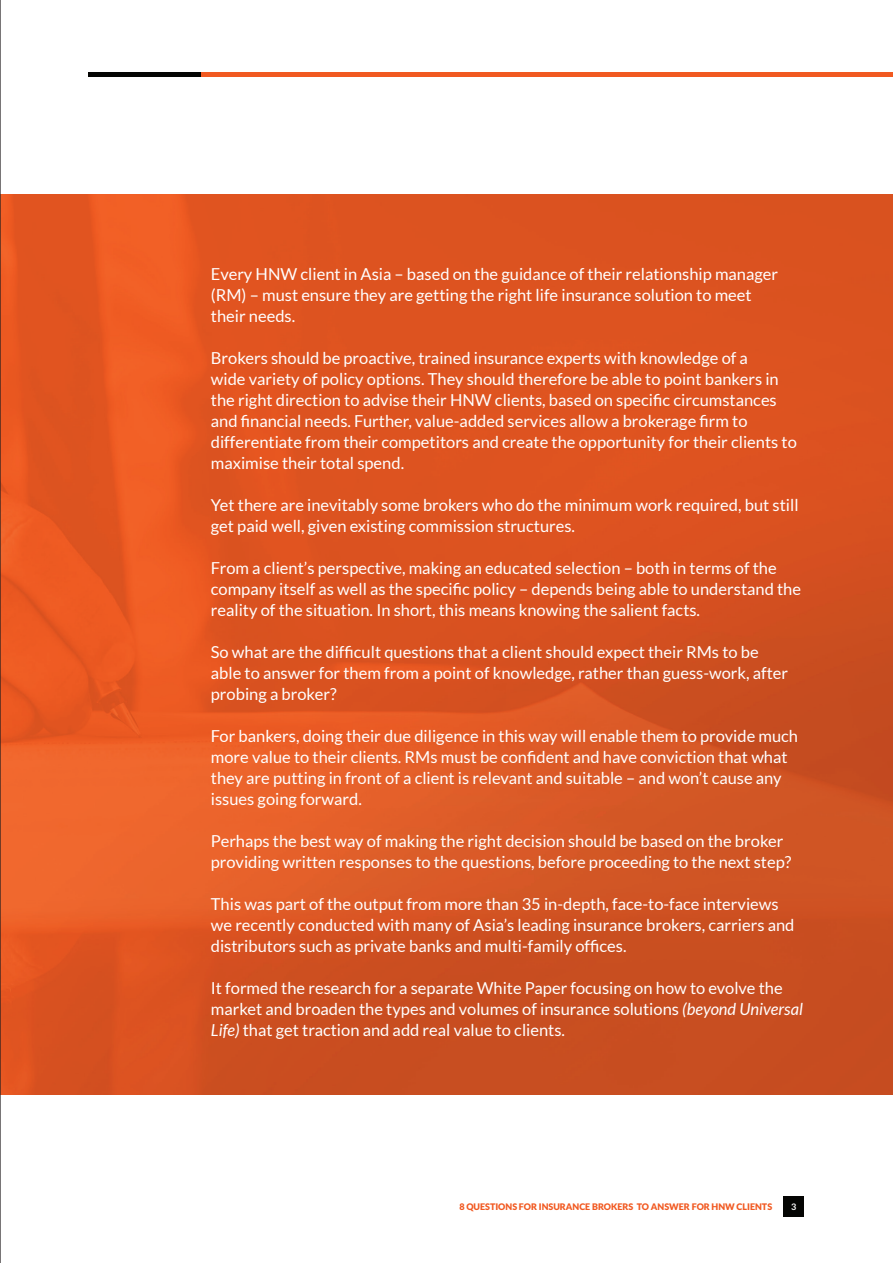
<style>
.page{position:relative;width:893px;height:1263px;background:#fff}
.page>*{position:absolute;margin:0;border:0;box-sizing:border-box;transform-origin:0 0}
.t1{font:16.5px/21px "Lato";color:#fff}
.t2{font:900 9px "Lato";color:#f15921}
.t3{font:700 9px "Lato";color:#fff}
.s1{font-style:italic}
</style>
<div class="page">
<div style="left:88px;top:72px;width:113px;height:5px;background:#040503"></div>
<div style="left:201px;top:72px;width:692px;height:5px;background:#f15921"></div>
<div style="left:783px;top:1196px;width:21px;height:21px;background:#040503"></div>
<img style="left:1px;top:195px;width:892px;height:900px">
<hr style="left:0;top:0;width:1px;height:1263px;background:#231f20">
<p class="t1" style="left:211px;top:263px;width:569px">Every HNW client in Asia – based on the guidance of their relationship manager (RM) – must ensure they are getting the right life insurance solution to meet their needs.</p>
<p class="t1" style="left:211px;top:347px;width:588px">Brokers should be proactive, trained insurance experts with knowledge of a<br>wide variety of policy options. They should therefore be able to point bankers in the right direction to advise their HNW clients, based on specific circumstances and financial needs. Further, value-added services allow a brokerage firm to differentiate from their competitors and create the opportunity for their clients to maximise their total spend.</p>
<p class="t1" style="left:211px;top:494px;width:589px">Yet there are inevitably some brokers who do the minimum work required, but still get paid well, given existing commission structures.</p>
<p class="t1" style="left:211px;top:557px;width:592px">From a client’s perspective, making an educated selection – both in terms of the company itself as well as the specific policy – depends being able to understand the reality of the situation. In short, this means knowing the salient facts.</p>
<p class="t1" style="left:211px;top:641px;width:579px">So what are the difficult questions that a client should expect their RMs to be able to answer for them from a point of knowledge, rather than guess-work, after probing a broker?</p>
<p class="t1" style="left:211px;top:725px;width:589px">For bankers, doing their due diligence in this way will enable them to provide much more value to their clients. RMs must be confident and have conviction that what they are putting in front of a client is relevant and suitable – and won’t cause any issues going forward.</p>
<p class="t1" style="left:211px;top:830px;width:582px">Perhaps the best way of making the right decision should be based on the broker providing written responses to the questions, before proceeding to the next step?</p>
<p class="t1" style="left:211px;top:893px;width:585px">This was part of the output from more than 35 in-depth, face-to-face interviews we recently conducted with many of Asia’s leading insurance brokers, carriers and distributors such as private banks and multi-family offices.</p>
<p class="t1" style="left:211px;top:977px;width:594px">It formed the research for a separate White Paper focusing on how to evolve the market and broaden the types and volumes of insurance solutions <span class="s1">(beyond Universal<br>Life)</span> that get traction and add real value to clients.</p>
<p class="t2" style="left:459px;top:1201px;width:314px">8 QUESTIONS FOR INSURANCE BROKERS TO ANSWER FOR HNW CLIENTS</p>
<p class="t3" style="left:791px;top:1202px;width:7px">3</p>
</div>
